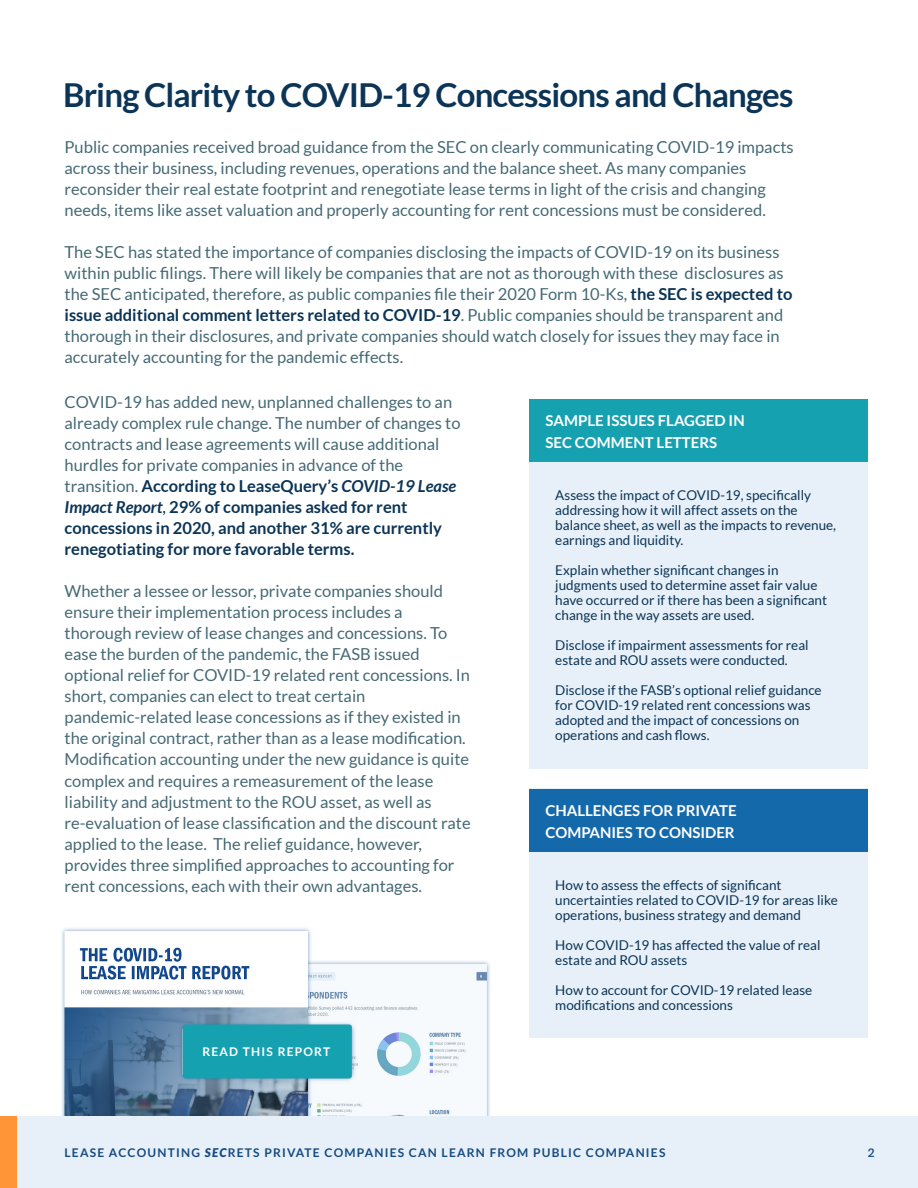
<style>
.page{position:relative;width:918px;height:1188px;background:#fff}
.page>*{position:absolute;margin:0;border:0;box-sizing:border-box;transform-origin:0 0}
.t1{font:700 33px "Lato";letter-spacing:-.025em;color:#0b3456}
.t2{font:16.5px/21px "Lato";color:#456975}
.t3{font:700 15px/22.5px "Lato";color:#fff}
.t4{font:13.5px/15px "Lato";color:#0b3456}
.t5{font:700 12px "Lato";letter-spacing:.1em;color:#154b82}
.t6{font:700 12px "Lato";letter-spacing:.1em;color:#fff}
.t7{font:500 12px "Poppins";color:#154b82}
.s1{font-weight:700;color:#0b3456}
.s2{font-weight:700;font-style:italic;color:#0b3456}
.s3{color:#0b3456}
.s4{font-weight:900;font-style:italic}
</style>
<div class="page">
<img style="left:54px;top:928px;width:445px;height:189px">
<div style="left:0;top:1117px;width:918px;height:71px;background:#e7f0f8"></div>
<div style="left:0;top:1117px;width:17px;height:71px;background:#ff9536"></div>
<div style="left:530px;top:399px;width:338px;height:370px;background:#e7f0f8"></div>
<div style="left:530px;top:399px;width:338px;height:63px;background:#15a1af"></div>
<div style="left:530px;top:789px;width:338px;height:249px;background:#e7f0f8"></div>
<div style="left:530px;top:789px;width:338px;height:63px;background:#1369aa"></div>
<div style="left:183px;top:1024px;width:169px;height:54px;background:#15a1af;border-radius:3px"></div>
<h1 class="t1" style="left:63px;top:77px;width:732px">Bring Clarity to COVID-19 Concessions and Changes</h1>
<p class="t2" style="left:65px;top:136px;width:731px">Public companies received broad guidance from the SEC on clearly communicating COVID-19 impacts across their business, including revenues, operations and the balance sheet. As many companies reconsider their real estate footprint and renegotiate lease terms in light of the crisis and changing needs, items like asset valuation and properly accounting for rent concessions must be considered.</p>
<p class="t2" style="left:65px;top:241px;width:729px">The SEC has stated the importance of companies disclosing the impacts of COVID-19 on its business within public filings. There will likely be companies that are not as thorough with these disclosures as the SEC anticipated, therefore, as public companies file their 2020 Form 10-Ks, <span class="s1">the SEC is expected to issue additional comment letters related to COVID-19</span>. Public companies should be transparent and thorough in their disclosures, and private companies should watch closely for issues they may face in accurately accounting for the pandemic effects.</p>
<p class="t2" style="left:65px;top:392px;width:397px">COVID-19 has added new, unplanned challenges to an already complex rule change. The number of changes to contracts and lease agreements will cause additional hurdles for private companies in advance of the transition. <span class="s1">According to LeaseQuery’s</span> <span class="s2">COVID-19 Lease Impact Report</span><span class="s3">,</span> <span class="s1">29% of companies asked for rent concessions in 2020, and another 31% are currently renegotiating for more favorable terms.</span></p>
<p class="t2" style="left:65px;top:581px;width:408px">Whether a lessee or lessor, private companies should ensure their implementation process includes a thorough review of lease changes and concessions. To ease the burden of the pandemic, the FASB issued optional relief for COVID-19 related rent concessions. In short, companies can elect to treat certain pandemic-related lease concessions as if they existed in the original contract, rather than as a lease modification.<br>Modification accounting under the new guidance is quite complex and requires a remeasurement of the lease liability and adjustment to the ROU asset, as well as re-evaluation of lease classification and the discount rate applied to the lease. The relief guidance, however, provides three simplified approaches to accounting for rent concessions, each with their own advantages.</p>
<p class="t3" style="left:545px;top:409px;width:201px">SAMPLE ISSUES FLAGGED IN<br>SEC COMMENT LETTERS</p>
<p class="t4" style="left:555px;top:487px;width:282px">Assess the impact of COVID-19, specifically addressing how it will affect assets on the balance sheet, as well as the impacts to revenue, earnings and liquidity.</p>
<p class="t4" style="left:555px;top:562px;width:273px">Explain whether significant changes in judgments used to determine asset fair value have occurred or if there has been a significant change in the way assets are used.</p>
<p class="t4" style="left:555px;top:637px;width:255px">Disclose if impairment assessments for real estate and ROU assets were conducted.</p>
<p class="t4" style="left:555px;top:682px;width:268px">Disclose if the FASB’s optional relief guidance for COVID-19 related rent concessions was adopted and the impact of concessions on operations and cash flows.</p>
<p class="t3" style="left:545px;top:799px;width:193px">CHALLENGES FOR PRIVATE<br>COMPANIES TO CONSIDER</p>
<p class="t4" style="left:555px;top:877px;width:284px">How to assess the effects of significant uncertainties related to COVID-19 for areas like operations, business strategy and demand</p>
<p class="t4" style="left:555px;top:937px;width:267px">How COVID-19 has affected the value of real estate and ROU assets</p>
<p class="t4" style="left:555px;top:982px;width:259px">How to account for COVID-19 related lease modifications and concessions</p>
<p class="t6" style="left:202px;top:1044px;width:129px">READ THIS REPORT</p>
<p class="t5" style="left:65px;top:1146px;width:602px">LEASE ACCOUNTING <span class="s4">SEC</span>RETS PRIVATE COMPANIES CAN LEARN FROM PUBLIC COMPANIES</p>
<p class="t7" style="left:868px;top:1146px;width:8px">2</p>
</div>
